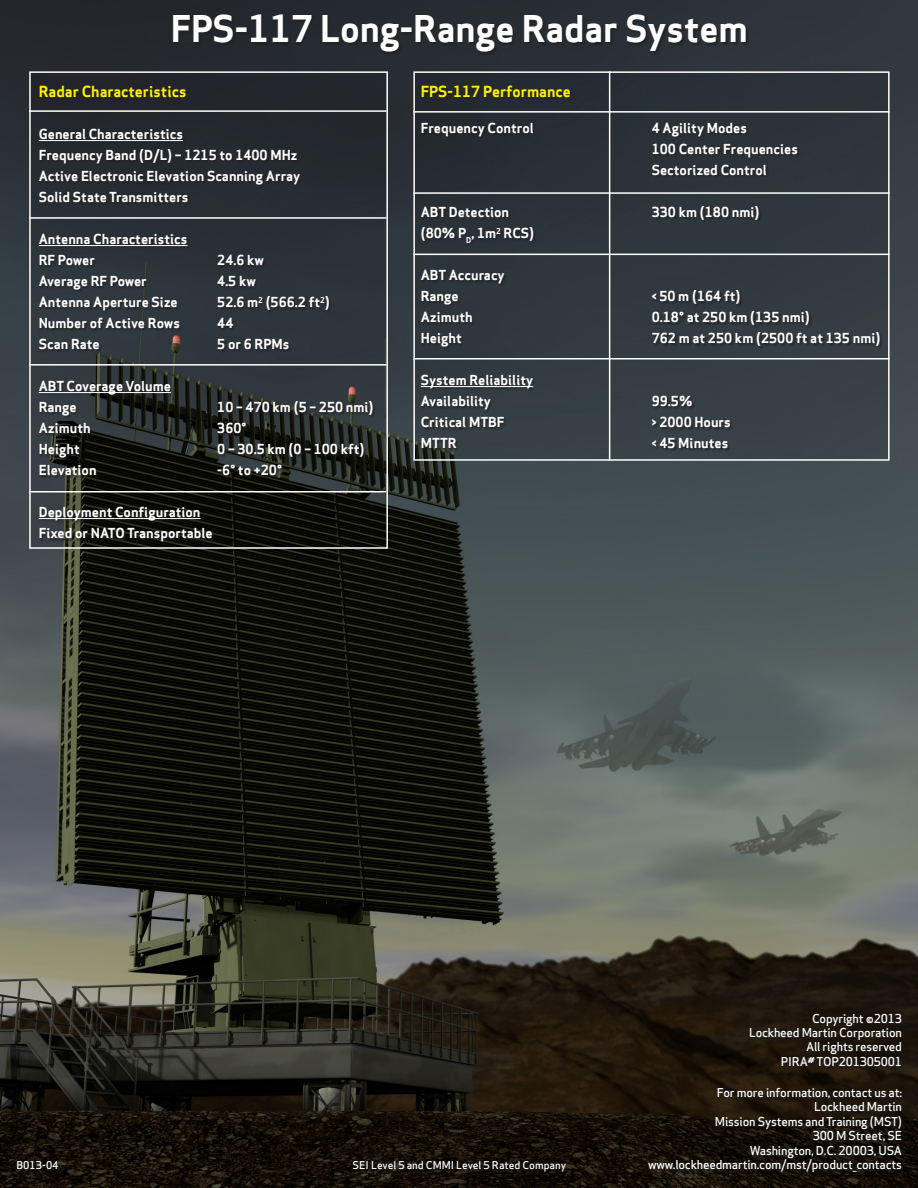
<style>
.page{position:relative;width:918px;height:1188px;background:#fff}
.page>*{position:absolute;margin:0;border:0;box-sizing:border-box;transform-origin:0 0}
.t1{font:700 36px "Apex Sans";color:#fff}
.t2{font:700 15px "Apex Sans";color:#fff101}
.t3{font:700 13.5px "Apex Sans";color:#fff}
.t4{font:700 13.5px "Apex Sans";letter-spacing:-.02em;color:#fff}
.t5{font:500 12px "Apex Sans";letter-spacing:-.015em;color:#fff}
.t6{font:500 10.5px "Apex Sans";color:#fff}
</style>
<div class="page">
<img style="left:0;top:0;width:918px;height:1188px">
<div style="left:17px;top:1160px;width:45px;height:12px;background:#231f20;opacity:.75"></div>
<div style="left:353px;top:1161px;width:216px;height:14px;background:#231f20;opacity:.75"></div>
<div style="left:750px;top:1013px;width:155px;height:56px;background:#1e160d"></div>
<div style="left:648px;top:1088px;width:257px;height:87px;background:#231f20;opacity:.75"></div>
<div style="left:173px;top:15px;width:576px;height:40px;background:#262a2f"></div>
<svg style="left:32px;top:74px;width:353px;height:472px;background:#262b2f"></svg>
<div style="left:29px;top:71px;width:359px;height:478px;border:2px solid #fff"></div>
<hr style="left:29px;top:217px;width:357px;height:2px;background:#fff">
<hr style="left:29px;top:110px;width:357px;height:2px;background:#fff">
<hr style="left:29px;top:364px;width:357px;height:2px;background:#fff">
<hr style="left:29px;top:491px;width:357px;height:2px;background:#fff">
<div style="left:38px;top:86px;width:338px;height:459px;background:#231f20;opacity:.75"></div>
<hr style="left:39px;top:140px;width:144px;height:1px;background:#fff">
<hr style="left:39px;top:245px;width:148px;height:1px;background:#fff">
<hr style="left:39px;top:392px;width:132px;height:1px;background:#fff">
<hr style="left:39px;top:518px;width:162px;height:1px;background:#fff">
<div style="left:413px;top:71px;width:477px;height:390px;background:linear-gradient(to bottom,#272c33,#394247)"></div>
<div style="left:413px;top:71px;width:477px;height:390px;border:2px solid #fff"></div>
<div style="left:420px;top:86px;width:463px;height:366px;background:#231f20;opacity:.75"></div>
<hr style="left:421px;top:386px;width:112px;height:1px;background:#fff">
<hr style="left:609px;top:71px;width:1px;height:390px;background:#fff">
<hr style="left:413px;top:111px;width:477px;height:2px;background:#fff">
<hr style="left:413px;top:192px;width:477px;height:2px;background:#fff">
<hr style="left:413px;top:254px;width:477px;height:1px;background:#fff">
<hr style="left:413px;top:358px;width:477px;height:2px;background:#fff">
<p class="t1" style="left:171px;top:6px;width:579px">FPS-117 Long-Range Radar System</p>
<p class="t2" style="left:39px;top:82px;width:149px">Radar Characteristics</p>
<p class="t3" style="left:39px;top:126px;width:146px">General Characteristics</p>
<p class="t3" style="left:39px;top:147px;width:260px">Frequency Band (D/L) – 1215 to 1400 MHz</p>
<p class="t3" style="left:39px;top:168px;width:263px">Active Electronic Elevation Scanning Array</p>
<p class="t3" style="left:39px;top:189px;width:151px">Solid State Transmitters</p>
<p class="t3" style="left:39px;top:231px;width:150px">Antenna Characteristics</p>
<p class="t3" style="left:39px;top:252px;width:58px">RF Power</p>
<p class="t3" style="left:217px;top:252px;width:48px">24.6 kw</p>
<p class="t4" style="left:39px;top:273px;width:110px">Average RF Power</p>
<p class="t3" style="left:217px;top:273px;width:40px">4.5 kw</p>
<p class="t3" style="left:39px;top:294px;width:140px">Antenna Aperture Size</p>
<p class="t3" style="left:217px;top:294px;width:114px">52.6 m<sup>2</sup> (566.2 ft<sup>2</sup>)</p>
<p class="t3" style="left:39px;top:315px;width:143px">Number of Active Rows</p>
<p class="t3" style="left:217px;top:315px;width:18px">44</p>
<p class="t3" style="left:39px;top:336px;width:62px">Scan Rate</p>
<p class="t3" style="left:217px;top:336px;width:74px">5 or 6 RPMs</p>
<p class="t3" style="left:39px;top:378px;width:134px">ABT Coverage Volume</p>
<p class="t3" style="left:39px;top:399px;width:40px">Range</p>
<p class="t3" style="left:217px;top:399px;width:158px">10 – 470 km (5 – 250 nmi)</p>
<p class="t3" style="left:39px;top:420px;width:53px">Azimuth</p>
<p class="t3" style="left:217px;top:420px;width:31px">360°</p>
<p class="t3" style="left:39px;top:441px;width:43px">Height</p>
<p class="t3" style="left:217px;top:441px;width:149px">0 – 30.5 km (0 – 100 kft)</p>
<p class="t3" style="left:39px;top:462px;width:59px">Elevation</p>
<p class="t3" style="left:217px;top:462px;width:66px">-6° to +20°</p>
<p class="t3" style="left:39px;top:504px;width:163px">Deployment Configuration</p>
<p class="t3" style="left:39px;top:525px;width:176px">Fixed or NATO Transportable</p>
<p class="t2" style="left:421px;top:82px;width:152px">FPS-117 Performance</p>
<p class="t3" style="left:421px;top:120px;width:115px">Frequency Control</p>
<p class="t3" style="left:652px;top:120px;width:97px">4 Agility Modes</p>
<p class="t3" style="left:652px;top:141px;width:148px">100 Center Frequencies</p>
<p class="t3" style="left:652px;top:162px;width:117px">Sectorized Control</p>
<p class="t3" style="left:421px;top:204px;width:90px">ABT Detection</p>
<p class="t3" style="left:652px;top:204px;width:109px">330 km (180 nmi)</p>
<p class="t3" style="left:421px;top:225px;width:115px">(80% P<sub>D</sub>, 1m<sup>2</sup> RCS)</p>
<p class="t3" style="left:421px;top:267px;width:85px">ABT Accuracy</p>
<p class="t3" style="left:421px;top:288px;width:40px">Range</p>
<p class="t3" style="left:652px;top:288px;width:90px">&lt; 50 m (164 ft)</p>
<p class="t3" style="left:421px;top:309px;width:53px">Azimuth</p>
<p class="t3" style="left:652px;top:309px;width:160px">0.18° at 250 km (135 nmi)</p>
<p class="t3" style="left:421px;top:330px;width:43px">Height</p>
<p class="t3" style="left:652px;top:330px;width:230px">762 m at 250 km (2500 ft at 135 nmi)</p>
<p class="t3" style="left:421px;top:372px;width:114px">System Reliability</p>
<p class="t3" style="left:421px;top:393px;width:72px">Availability</p>
<p class="t3" style="left:652px;top:393px;width:42px">99.5%</p>
<p class="t3" style="left:421px;top:414px;width:85px">Critical MTBF</p>
<p class="t3" style="left:652px;top:414px;width:81px">&gt; 2000 Hours</p>
<p class="t3" style="left:421px;top:435px;width:37px">MTTR</p>
<p class="t3" style="left:652px;top:435px;width:78px">&lt; 45 Minutes</p>
<p class="t6" style="left:16px;top:1156px;width:44px">B013-04</p>
<p class="t6" style="left:353px;top:1156px;width:215px">SEI Level 5 and CMMI Level 5 Rated Company</p>
<p class="t5" style="left:812px;top:1008px;width:91px">Copyright ©2013</p>
<p class="t5" style="left:749px;top:1022px;width:154px">Lockheed Martin Corporation</p>
<p class="t5" style="left:806px;top:1036px;width:97px">All rights reserved</p>
<p class="t5" style="left:781px;top:1051px;width:123px">PIRA# TOP201305001</p>
<p class="t5" style="left:717px;top:1082px;width:187px">For more information, contact us at:</p>
<p class="t5" style="left:814px;top:1096px;width:89px">Lockheed Martin</p>
<p class="t5" style="left:715px;top:1111px;width:189px">Mission Systems and Training (MST)</p>
<p class="t5" style="left:813px;top:1125px;width:91px">300 M Street, SE</p>
<p class="t5" style="left:750px;top:1140px;width:154px">Washington, D.C. 20003, USA</p>
<p class="t5" style="left:648px;top:1154px;width:255px">www.lockheedmartin.com/mst/product_contacts</p>
</div>
